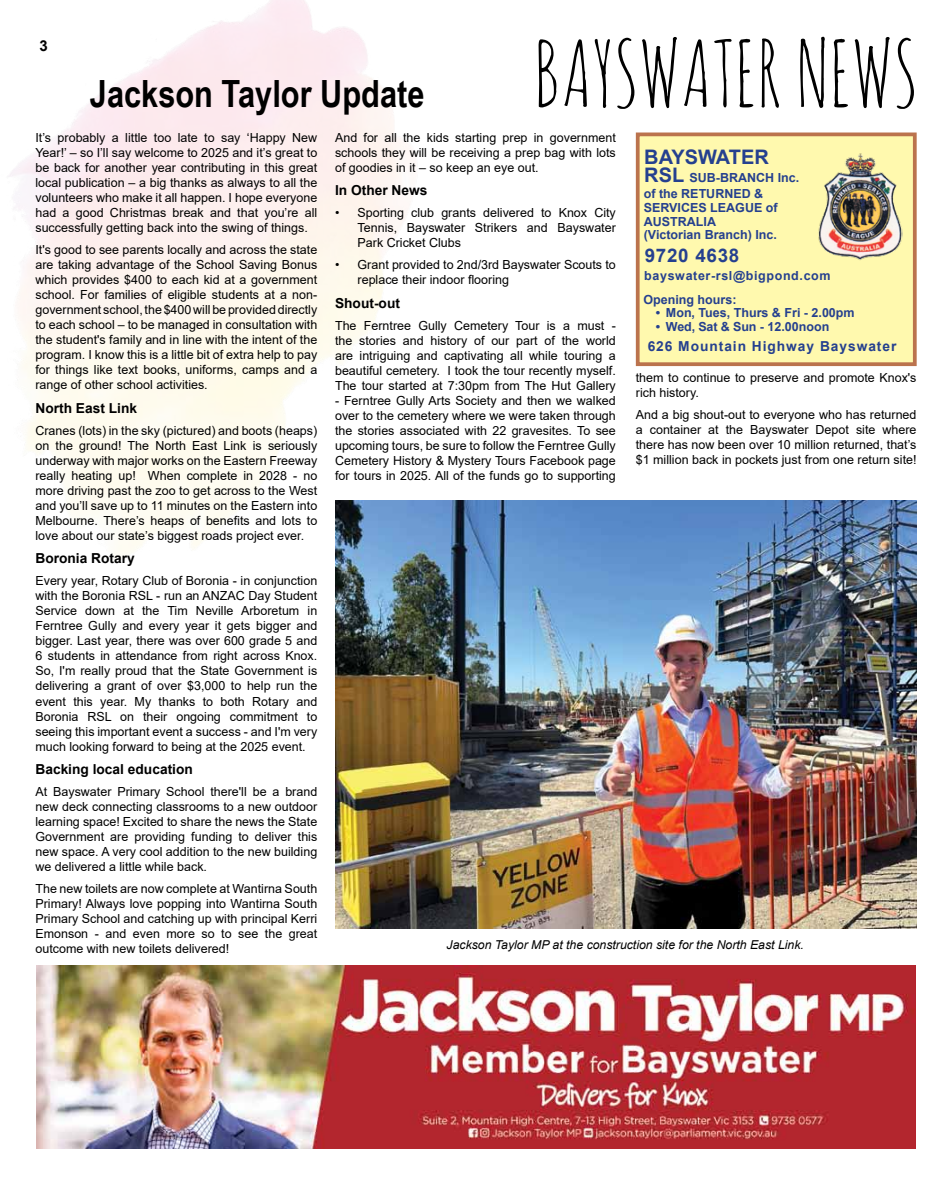
<style>
.page{position:relative;width:952px;height:1183px;background:#fff}
.page>*{position:absolute;margin:0;border:0;box-sizing:border-box;transform-origin:0 0}
.t1{font:90px "Amatic SC";color:#000}
.t2{font:700 37.5px "Arial Narrow";color:#000}
.t3{font:700 20px "Arial";color:#25408f}
.t4{font:700 18.75px "Arial";letter-spacing:.04em;color:#25408f}
.t5{font:700 15px "Arial";color:#000}
.t6{font:700 13.75px "Arial";color:#000}
.t7{font:700 13.75px "Arial";letter-spacing:.07em;color:#25408f}
.t8{font:12.5px/15px "Arial";color:#000;text-align:justify}
.t9{font:700 12.5px/13.8px "Arial";color:#25408f}
.t10{font:700 12.5px "Arial";letter-spacing:.05em;color:#25408f}
.t11{font:italic 12.25px "Arial";color:#000}
.s1{font-size:20px}
</style>
<div class="page">
<img style="left:36px;top:965px;width:879px;height:183px">
<div style="left:636px;top:132px;width:280px;height:234px;background:#fff9ae;border:4px solid #bb734d"></div>
<img style="left:818px;top:153px;width:85px;height:107px">
<img style="left:335px;top:500px;width:581px;height:427px">
<p class="t5" style="left:40px;top:35px;width:10px">3</p>
<h2 class="t2" style="left:90px;top:65px;width:336px">Jackson Taylor Update</h2>
<h1 class="t1" style="left:534px;top:15px;width:386px">BAYSWATER NEWS</h1>
<p class="t8" style="left:35px;top:130px;width:283px">It’s probably a little too late to say ‘Happy New Year!’ – so I’ll say welcome to 2025 and it’s great to be back for another year contributing in this great local publication – a big thanks as always to all the volunteers who make it all happen. I hope everyone had a good Christmas break and that you’re all successfully getting back into the swing of things.</p>
<p class="t8" style="left:35px;top:242px;width:283px">It's good to see parents locally and across the state are taking advantage of the School Saving Bonus which provides $400 to each kid at a government school. For families of eligible students at a non&shy;government school, the $400 will be provided directly to each school – to be managed in consultation with the student's family and in line with the intent of the program. I know this is a little bit of extra help to pay for things like text books, uniforms, camps and a range of other school activities.</p>
<p class="t6" style="left:35px;top:398px;width:103px">North East Link</p>
<p class="t8" style="left:35px;top:422px;width:283px">Cranes (lots) in the sky (pictured) and boots (heaps) on the ground! The North East Link is seriously underway with major works on the Eastern Freeway really heating up! When complete in 2028 - no more driving past the zoo to get across to the West and you’ll save up to 11 minutes on the Eastern into Melbourne. There’s heaps of benefits and lots to love about our state’s biggest roads project ever.</p>
<p class="t6" style="left:35px;top:548px;width:101px">Boronia Rotary</p>
<p class="t8" style="left:35px;top:573px;width:283px">Every year, Rotary Club of Boronia - in conjunction with the Boronia RSL - run an ANZAC Day Student Service down at the Tim Neville Arboretum in Ferntree Gully and every year it gets bigger and bigger. Last year, there was over 600 grade 5 and 6 students in attendance from right across Knox.<br>So, I'm really proud that the State Government is delivering a grant of over $3,000 to help run the event this year. My thanks to both Rotary and Boronia RSL on their ongoing commitment to seeing this important event a success - and I'm very much looking forward to being at the 2025 event.</p>
<p class="t6" style="left:35px;top:759px;width:159px">Backing local education</p>
<p class="t8" style="left:35px;top:784px;width:283px">At Bayswater Primary School there'll be a brand new deck connecting classrooms to a new outdoor learning space! Excited to share the news the State Government are providing funding to deliver this new space. A very cool addition to the new building we delivered a little while back.</p>
<p class="t8" style="left:35px;top:881px;width:283px">The new toilets are now complete at Wantirna South Primary! Always love popping into Wantirna South Primary School and catching up with principal Kerri Emonson - and even more so to see the great outcome with new toilets delivered!</p>
<p class="t8" style="left:335px;top:130px;width:282px">And for all the kids starting prep in government schools they will be receiving a prep bag with lots of goodies in it – so keep an eye out.</p>
<p class="t6" style="left:335px;top:181px;width:94px">In Other News</p>
<p class="t8" style="left:357px;top:205px;width:260px;text-indent:-22px">• Sporting club grants delivered to Knox City Tennis, Bayswater Strikers and Bayswater Park Cricket Clubs</p>
<p class="t8" style="left:357px;top:257px;width:260px;text-indent:-22px">• Grant provided to 2nd/3rd Bayswater Scouts to replace their indoor flooring</p>
<p class="t6" style="left:335px;top:293px;width:66px">Shout-out</p>
<p class="t8" style="left:335px;top:318px;width:282px">The Ferntree Gully Cemetery Tour is a must - the stories and history of our part of the world are intriguing and captivating all while touring a beautiful cemetery. I took the tour recently myself.<br>The tour started at 7:30pm from The Hut Gallery</p>
<p class="t8" style="left:335px;top:393px;width:282px">- Ferntree Gully Arts Society and then we walked over to the cemetery where we were taken through the stories associated with 22 gravesites. To see upcoming tours, be sure to follow the Ferntree Gully Cemetery History &amp; Mystery Tours Facebook page for tours in 2025. All of the funds go to supporting</p>
<h3 class="t3" style="left:644px;top:142px;width:126px">BAYSWATER</h3>
<p class="t9" style="left:644px;top:170px;width:157px;line-height:15.6px"><span class="s1">RSL</span> SUB-BRANCH Inc. of the RETURNED &amp;</p>
<p class="t9" style="left:644px;top:201px;width:135px">SERVICES LEAGUE of<br>AUSTRALIA<br>(Victorian Branch) Inc.</p>
<h3 class="t4" style="left:644px;top:242px;width:96px">9720 4638</h3>
<p class="t9" style="left:643px;top:292px;width:95px">Opening hours:</p>
<p class="t9" style="left:656px;top:306px;width:200px">• Mon, Tues, Thurs &amp; Fri - 2.00pm</p>
<p class="t9" style="left:656px;top:320px;width:175px">• Wed, Sat &amp; Sun - 12.00noon</p>
<p class="t10" style="left:644px;top:267px;width:188px">bayswater-rsl@bigpond.com</p>
<p class="t7" style="left:648px;top:336px;width:250px">626 Mountain Highway Bayswater</p>
<p class="t8" style="left:636px;top:370px;width:282px">them to continue to preserve and promote Knox's rich history.</p>
<p class="t8" style="left:636px;top:407px;width:282px">And a big shout-out to everyone who has returned a container at the Bayswater Depot site where there has now been over 10 million returned, that’s $1 million back in pockets just from one return site!</p>
<p class="t11" style="left:446px;top:936px;width:359px">Jackson Taylor MP at the construction site for the North East Link.</p>
</div>
